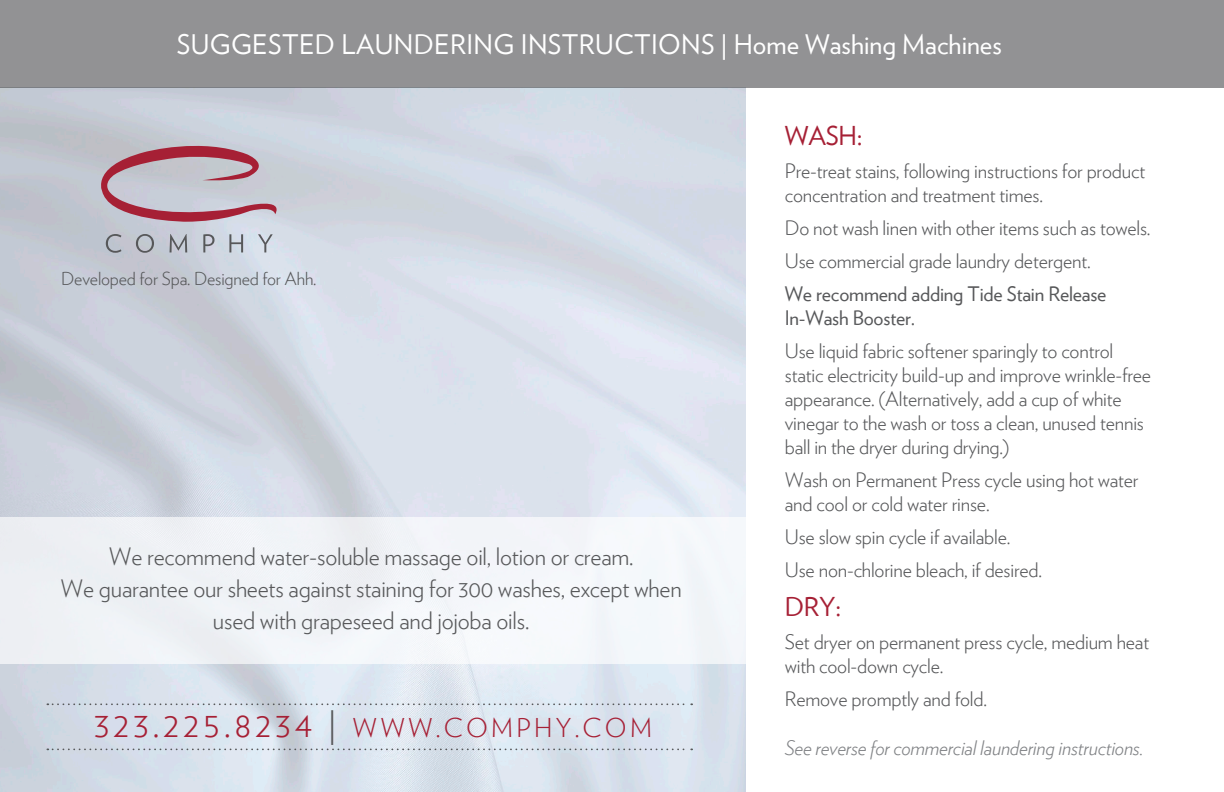
<style>
.page{position:relative;width:1224px;height:792px;background:#fff}
.page>*{position:absolute;margin:0;border:0;box-sizing:border-box;transform-origin:0 0}
.t1{font:27px "Verlag";letter-spacing:.015em;color:#fff}
.t2{font:300 26px "Verlag";letter-spacing:.125em;color:#a62035}
.t3{font:26px "Verlag";letter-spacing:-.01em;color:#a62035}
.t4{font:300 24px/32px "Verlag";letter-spacing:-.01em;color:#57585a;text-align:center}
.t5{font:300 20px/24px "Verlag";letter-spacing:-.01em;color:#57585a}
.t6{font:20px/24px "Verlag";letter-spacing:-.01em;color:#57585a}
.t7{font:italic 300 20px "Verlag";letter-spacing:-.01em;color:#808285}
.t8{font:300 18px "Verlag";letter-spacing:-.01em;color:#57585a}
.s1{font-size:36.4px}
.s2{font-size:36.4px;color:#57585a}
</style>
<div class="page">
<img style="left:0;top:88px;width:745px;height:704px">
<div style="left:0;top:0;width:1224px;height:88px;background:#929294"></div>
<div style="left:0;top:517px;width:745px;height:146px;background:#f2f4f8"></div>
<svg style="left:106px;top:234px;width:167px;height:19px"></svg>
<svg style="left:86px;top:137px;width:198px;height:85px"></svg>
<svg style="left:47px;top:703px;width:645px;height:2px"></svg>
<svg style="left:47px;top:749px;width:645px;height:1px"></svg>
<p class="t1" style="left:177px;top:25px;width:827px">SUGGESTED LAUNDERING INSTRUCTIONS | Home Washing Machines</p>
<p class="t8" style="left:61px;top:265px;width:257px">Developed for Spa. Designed for Ahh.</p>
<p class="t4" style="left:61px;top:539px;width:623px">We recommend water-soluble massage oil, lotion or cream.<br>We guarantee our sheets against staining for 300 washes, except when used with grapeseed and jojoba oils.</p>
<p class="t2" style="left:94px;top:709px;width:559px"><span class="s1">323.225.8234</span> <span class="s2">|</span> WWW.COMPHY.COM</p>
<p class="t3" style="left:785px;top:116px;width:79px">WASH:</p>
<p class="t5" style="left:785px;top:157px;width:362px">Pre-treat stains, following instructions for product concentration and treatment times.</p>
<p class="t5" style="left:785px;top:214px;width:367px">Do not wash linen with other items such as towels.</p>
<p class="t5" style="left:785px;top:247px;width:307px">Use commercial grade laundry detergent.</p>
<p class="t6" style="left:785px;top:280px;width:323px">We recommend adding Tide Stain Release<br>In-Wash Booster.</p>
<p class="t5" style="left:785px;top:337px;width:368px">Use liquid fabric softener sparingly to control static electricity build-up and improve wrinkle-free appearance. (Alternatively, add a cup of white vinegar to the wash or toss a clean, unused tennis ball in the dryer during drying.)</p>
<p class="t5" style="left:785px;top:466px;width:355px">Wash on Permanent Press cycle using hot water and cool or cold water rinse.</p>
<p class="t5" style="left:785px;top:523px;width:227px">Use slow spin cycle if available.</p>
<p class="t5" style="left:785px;top:556px;width:259px">Use non-chlorine bleach, if desired.</p>
<p class="t3" style="left:785px;top:587px;width:58px">DRY:</p>
<p class="t5" style="left:785px;top:628px;width:366px">Set dryer on permanent press cycle, medium heat with cool-down cycle.</p>
<p class="t5" style="left:785px;top:685px;width:204px">Remove promptly and fold.</p>
<p class="t7" style="left:785px;top:733px;width:360px">See reverse for commercial laundering instructions.</p>
</div>
